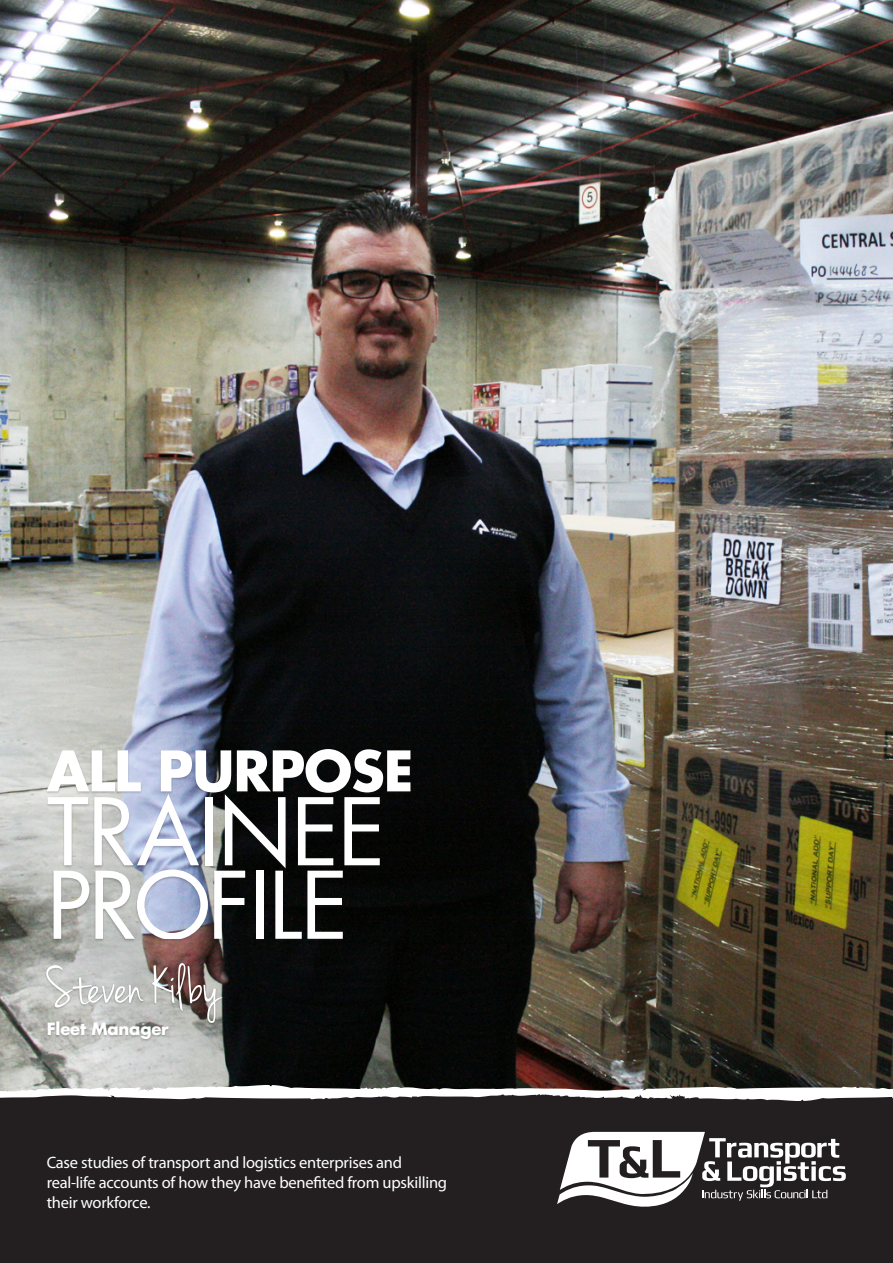
<style>
.page{position:relative;width:893px;height:1263px;background:#231f20}
.page>*{position:absolute;margin:0;border:0;box-sizing:border-box;transform-origin:0 0}
.NEW_TRAINEE_PROFILE{font:90.3px/73.5px "Futura";letter-spacing:-.02em;color:#fff}
.Name{font:57px "Jenna Sue";letter-spacing:-.01em;color:#fff}
.NEW_company_name_sma{font:700 54.3px "Futura";letter-spacing:-.02em;color:#fff}
.NEW_front_sub{font:16.5px/19.8px "Myriad Pro";letter-spacing:-.015em;color:#fff}
.Occupation{font:700 16.5px "Futura";letter-spacing:-.01em;color:#fff}
</style>
<div class="page">
<img style="left:0;top:0;width:893px;height:1037px">
<svg style="left:557px;top:1149px;width:289px;height:58px"></svg>
<svg style="left:0;top:1037px;width:893px;height:112px"></svg>
<div style="left:45px;top:962px;width:179px;height:80px;background:#231f20;opacity:.25"></div>
<div style="left:45px;top:749px;width:367px;height:193px;background:#231f20;opacity:.25"></div>
<p class="NEW_company_name_sma" style="left:47px;top:735px;width:368px">ALL PURPOSE</p>
<p class="NEW_TRAINEE_PROFILE" style="left:47px;top:796px;width:341px">TRAINEE<br>PROFILE</p>
<p class="Name" style="left:47px;top:953px;width:176px">Steven Kilby</p>
<p class="Occupation" style="left:47px;top:1018px;width:124px">Fleet Manager</p>
<p class="NEW_front_sub" style="left:47px;top:1152px;width:402px">Case studies of transport and logistics enterprises and real-life accounts of how they have benefited from upskilling their workforce.</p>
</div>
